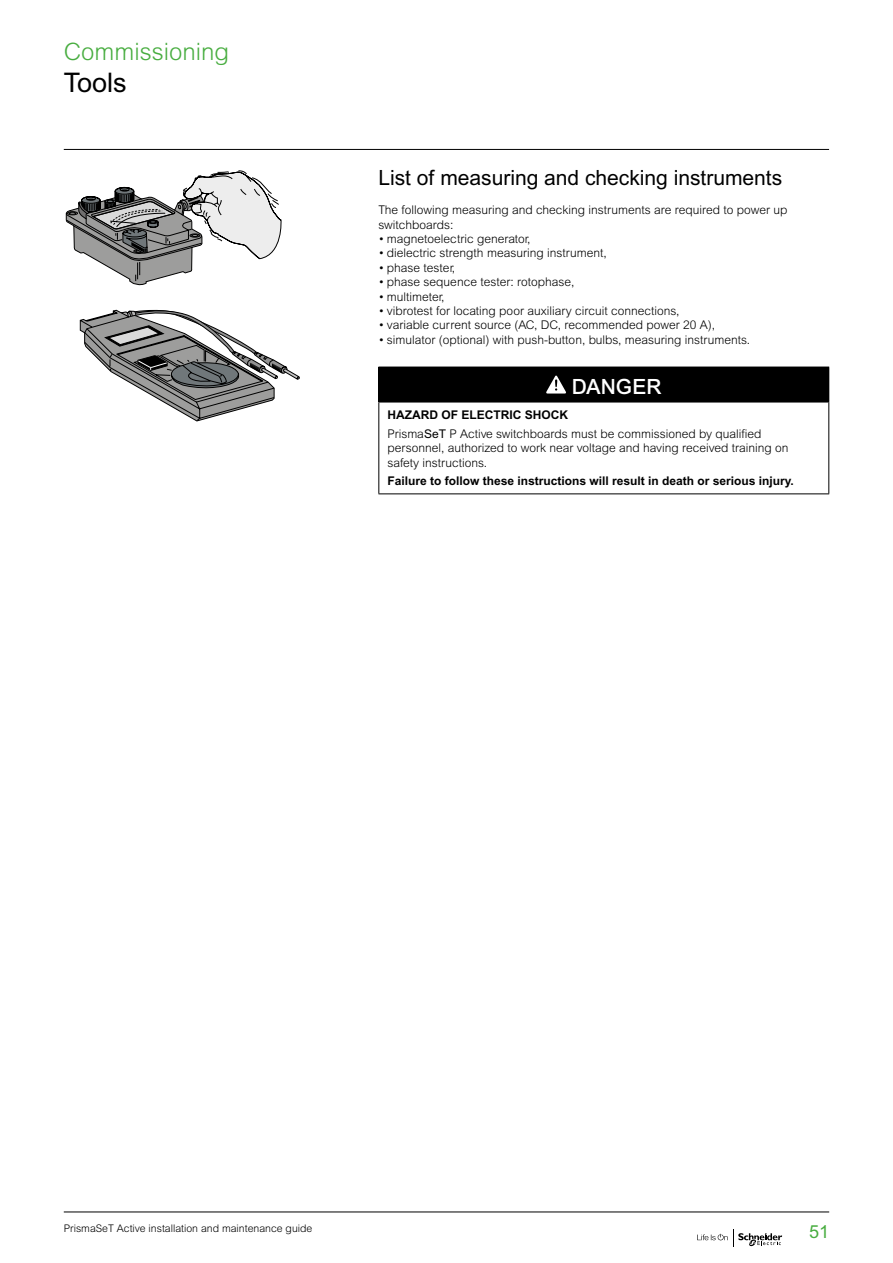
<style>
.page{position:relative;width:893px;height:1263px;background:#fff}
.page>*{position:absolute;margin:0;border:0;box-sizing:border-box;transform-origin:0 0}
._18_Titre_page{font:27px "Arial MT Std";color:#000}
._16_Chapitre{font:300 24px "Arial MT Std";color:#48ad40}
._14_titre{font:21px "Arial MT Std";color:#000}
._14_DANGER{font:500 21px "Arial MT Std";color:#fff}
.t1{font:18px "Arial MT Std";color:#48ad40}
._08_Texte{font:300 12px/14.4px "Arial MT Std";color:#000}
._08_Texte_BOLD{font:700 12px "Arial MT Std";color:#000}
.t2{font:300 10.5px "Arial MT Std";color:#000}
.s1{font-weight:400}
</style>
<div class="page">
<hr style="left:64px;top:1211px;width:765px;height:1px;background:#000">
<hr style="left:64px;top:149px;width:765px;height:1px;background:#000">
<svg style="left:697px;top:1229px;width:85px;height:17px"></svg>
<hr style="left:0;top:0;width:1px;height:1263px;background:#48ad40">
<div style="left:379px;top:367px;width:450px;height:35px;background:#000"></div>
<hr style="left:378px;top:367px;width:1px;height:35px;background:#000">
<hr style="left:378px;top:402px;width:451px;height:1px;background:#000">
<hr style="left:378px;top:402px;width:1px;height:91px;background:#000">
<hr style="left:828px;top:402px;width:1px;height:91px;background:#000">
<hr style="left:378px;top:493px;width:451px;height:1px;background:#000">
<svg style="left:546px;top:375px;width:20px;height:18px"></svg>
<svg style="left:65px;top:170px;width:217px;height:116px"></svg>
<svg style="left:80px;top:309px;width:220px;height:112px"></svg>
<p class="_16_Chapitre" style="left:64px;top:38px;width:167px">Commissioning</p>
<p class="_18_Titre_page" style="left:64px;top:67px;width:65px">Tools</p>
<p class="_14_titre" style="left:378px;top:166px;width:405px">List of measuring and checking instruments</p>
<p class="_08_Texte" style="left:378px;top:203px;width:410px">The following measuring and checking instruments are required to power up switchboards:</p>
<p class="_08_Texte" style="left:378px;top:231px;width:154px">• magnetoelectric generator,</p>
<p class="_08_Texte" style="left:378px;top:246px;width:230px">• dielectric strength measuring instrument,</p>
<p class="_08_Texte" style="left:378px;top:260px;width:78px">• phase tester,</p>
<p class="_08_Texte" style="left:378px;top:275px;width:197px">• phase sequence tester: rotophase,</p>
<p class="_08_Texte" style="left:378px;top:289px;width:68px">• multimeter,</p>
<p class="_08_Texte" style="left:378px;top:303px;width:303px">• vibrotest for locating poor auxiliary circuit connections,</p>
<p class="_08_Texte" style="left:378px;top:318px;width:338px">• variable current source (AC, DC, recommended power 20 A),</p>
<p class="_08_Texte" style="left:378px;top:332px;width:373px">• simulator (optional) with push-button, bulbs, measuring instruments.</p>
<p class="_14_DANGER" style="left:572px;top:374px;width:91px">DANGER</p>
<p class="_08_Texte_BOLD" style="left:387px;top:408px;width:182px">HAZARD OF ELECTRIC SHOCK</p>
<p class="_08_Texte" style="left:387px;top:426px;width:403px">Prisma<span class="s1">SeT</span> P Active switchboards must be commissioned by qualified personnel, authorized to work near voltage and having received training on safety instructions.</p>
<p class="_08_Texte_BOLD" style="left:387px;top:474px;width:408px">Failure to follow these instructions will result in death or serious injury.</p>
<p class="t2" style="left:64px;top:1223px;width:250px">PrismaSeT Active installation and maintenance guide</p>
<h3 class="t1" style="left:809px;top:1221px;width:22px">51</h3>
</div>
